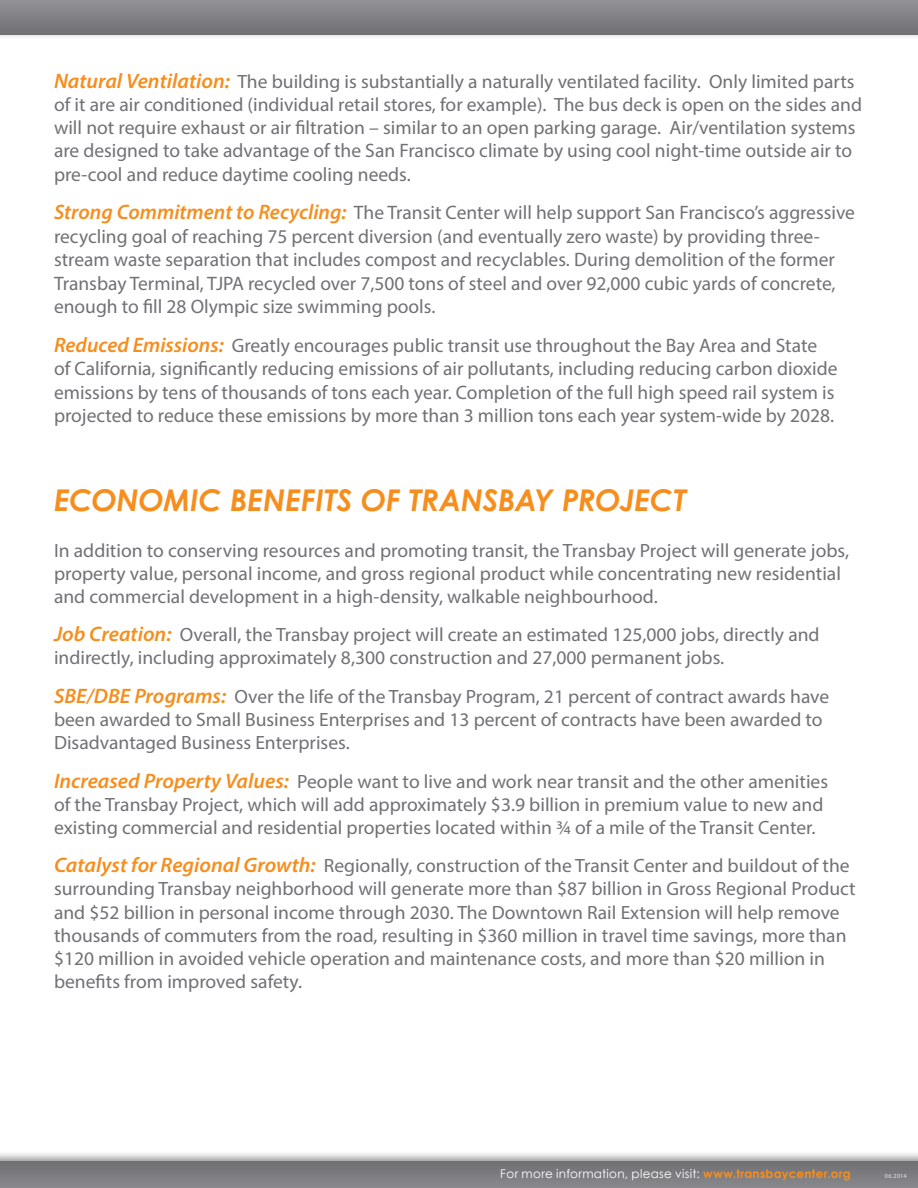
<style>
.page{position:relative;width:918px;height:1188px;background:#fff}
.page>*{position:absolute;margin:0;border:0;box-sizing:border-box;transform-origin:0 0}
.head{font:italic 700 30px "Century Gothic";letter-spacing:-.005em;color:#f68e1e}
.main_text{font:19.5px/23.4px "Myriad Pro";color:#717074}
.main_text-2{font:19.2px/23.1px "Myriad Pro";color:#717074}
.t1{font:12px "Century Gothic";letter-spacing:.025em;color:#fff}
.t2{font:6.15px "Myriad Pro";letter-spacing:.03em;color:#e6e7e9}
.s1{font-weight:600;font-style:italic;font-size:21px;color:#f68e1e}
.s2{font-weight:700;color:#f68e1e}
</style>
<div class="page">
<div style="left:0;top:1150px;width:918px;height:38px;background:#231f20;opacity:.51"></div>
<div style="left:0;top:1161px;width:918px;height:27px;background:#7c7c80"></div>
<div style="left:0;top:0;width:918px;height:40px;background:#231f20;opacity:.51"></div>
<div style="left:0;top:0;width:918px;height:34px;background:linear-gradient(to bottom,#929296,#727175)"></div>
<p class="main_text-2" style="left:54px;top:70px;width:810px"><span class="s1">Natural Ventilation:</span> The building is substantially a naturally ventilated facility. Only limited parts of it are air conditioned (individual retail stores, for example). The bus deck is open on the sides and will not require exhaust or air filtration – similar to an open parking garage. Air/ventilation systems</p>
<p class="main_text" style="left:54px;top:139px;width:800px">are designed to take advantage of the San Francisco climate by using cool night-time outside air to pre-cool and reduce daytime cooling needs.</p>
<p class="main_text" style="left:54px;top:201px;width:803px"><span class="s1">Strong Commitment to Recycling:</span> The Transit Center will help support San Francisco’s aggressive recycling goal of reaching 75 percent diversion (and eventually zero waste) by providing three&shy;stream waste separation that includes compost and recyclables. During demolition of the former Transbay Terminal, TJPA recycled over 7,500 tons of steel and over 92,000 cubic yards of concrete, enough to fill 28 Olympic size swimming pools.</p>
<p class="main_text" style="left:54px;top:333px;width:785px"><span class="s1">Reduced Emissions:</span> Greatly encourages public transit use throughout the Bay Area and State of California, significantly reducing emissions of air pollutants, including reducing carbon dioxide emissions by tens of thousands of tons each year. Completion of the full high speed rail system is projected to reduce these emissions by more than 3 million tons each year system-wide by 2028.</p>
<p class="head" style="left:54px;top:477px;width:634px">ECONOMIC BENEFITS OF TRANSBAY PROJECT</p>
<p class="main_text-2" style="left:54px;top:538px;width:797px">In addition to conserving resources and promoting transit, the Transbay Project will generate jobs, property value, personal income, and gross regional product while concentrating new residential and commercial development in a high-density, walkable neighbourhood.</p>
<p class="main_text-2" style="left:54px;top:623px;width:767px"><span class="s1">Job Creation:</span> Overall, the Transbay project will create an estimated 125,000 jobs, directly and indirectly, including approximately 8,300 construction and 27,000 permanent jobs.</p>
<p class="main_text-2" style="left:54px;top:685px;width:777px"><span class="s1">SBE/DBE Programs:</span> Over the life of the Transbay Program, 21 percent of contract awards have been awarded to Small Business Enterprises and 13 percent of contracts have been awarded to<br>Disadvantaged Business Enterprises.</p>
<p class="main_text-2" style="left:54px;top:769px;width:776px"><span class="s1">Increased Property Values:</span> People want to live and work near transit and the other amenities of the Transbay Project, which will add approximately $3.9 billion in premium value to new and existing commercial and residential properties located within ¾ of a mile of the Transit Center.</p>
<p class="main_text-2" style="left:54px;top:854px;width:803px"><span class="s1">Catalyst for Regional Growth:</span> Regionally, construction of the Transit Center and buildout of the surrounding Transbay neighborhood will generate more than $87 billion in Gross Regional Product and $52 billion in personal income through 2030. The Downtown Rail Extension will help remove thousands of commuters from the road, resulting in $360 million in travel time savings, more than $120 million in avoided vehicle operation and maintenance costs, and more than $20 million in benefits from improved safety.</p>
<p class="t1" style="left:500px;top:1165px;width:352px">For more information, please visit: <span class="s2">www.transbaycenter.org</span></p>
<p class="t2" style="left:885px;top:1172px;width:23px">06.2014</p>
</div>
